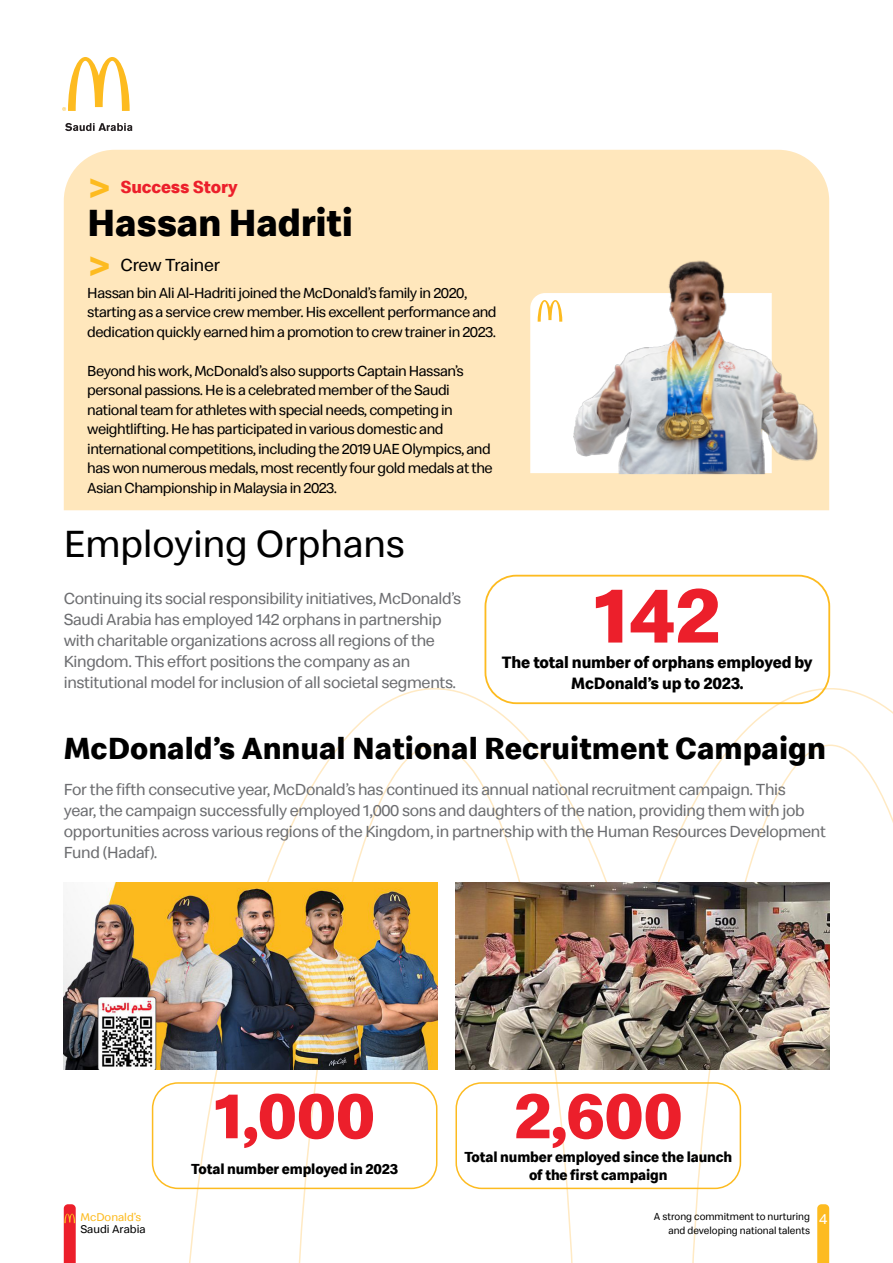
<style>
.page{position:relative;width:893px;height:1263px;background:#fff}
.page>*{position:absolute;margin:0;border:0;box-sizing:border-box;transform-origin:0 0}
.t1{font:700 80.7px "Speedee Arabic";color:#ec1f2b}
.t2{font:700 66.75px "Speedee Arabic";color:#ec1f2b}
.t3{font:700 42px "Speedee Arabic";color:#fdbb20}
.t4{font:39px "Speedee Arabic";color:#000}
.t5{font:700 39px "Speedee Arabic";letter-spacing:-.01em;color:#000}
.t6{font:700 31.5px "Speedee Arabic";color:#000}
.t7{font:700 18px "Speedee Arabic";letter-spacing:-.01em;color:#ec1f2b}
.t8{font:18px "Speedee Arabic";letter-spacing:-.01em;color:#000}
.t9{font:700 16.95px/20.4px "Speedee Arabic";letter-spacing:-.01em;color:#000;text-align:center}
.t10{font:16.5px/21px "Speedee Arabic";letter-spacing:-.02em;color:#6d6e71}
.t11{font:15px/19.5px "Speedee Arabic";letter-spacing:-.03em;color:#000}
.t12{font:700 15px/18px "Speedee Arabic";letter-spacing:-.01em;color:#000;text-align:center}
.t13{font:15px "Speedee Arabic";color:#fff}
.t14{font:11.55px "Speedee Arabic";color:#000}
.t15{font:11.55px "Speedee Arabic";color:#fdbb20}
.t16{font:10.5px/13.5px "Speedee Arabic";color:#000;text-align:right}
</style>
<div class="page">
<svg style="left:180px;top:689px;width:713px;height:574px"></svg>
<svg style="left:64px;top:1204px;width:12px;height:59px"></svg>
<svg style="left:817px;top:1204px;width:12px;height:59px"></svg>
<svg style="left:62px;top:57px;width:68px;height:54px"></svg>
<svg style="left:65px;top:123px;width:67px;height:8px"></svg>
<div style="left:64px;top:150px;width:765px;height:360px;background:#ffe7bc"></div>
<svg style="left:530px;top:293px;width:23px;height:180px"></svg>
<img style="left:553px;top:233px;width:265px;height:241px">
<div style="left:484px;top:575px;width:346px;height:129px;border:2px solid #fdbb20;border-radius:31px"></div>
<img style="left:64px;top:883px;width:373px;height:186px">
<img style="left:455px;top:883px;width:374px;height:186px">
<div style="left:152px;top:1082px;width:285px;height:107px;border:2px solid #fdbb20;border-radius:26px"></div>
<div style="left:455px;top:1082px;width:286px;height:107px;border:2px solid #fdbb20;border-radius:26px"></div>
<h3 class="t3" style="left:87px;top:163px;width:26px">&gt;</h3>
<h3 class="t5" style="left:87px;top:200px;width:267px">Hassan Hadriti</h3>
<p class="t8" style="left:120px;top:254px;width:101px">Crew Trainer</p>
<p class="t7" style="left:120px;top:176px;width:119px">Success Story</p>
<h3 class="t3" style="left:87px;top:241px;width:26px">&gt;</h3>
<p class="t11" style="left:87px;top:283px;width:411px">Hassan bin Ali Al-Hadriti joined the McDonalds’ family in 2020, starting as a service crew member. His excellent performance and dedication quickly earned him a promotion to crew trainer in 2023.</p>
<p class="t11" style="left:87px;top:361px;width:407px">Beyond his work, McDonalds’ also supports Captain Hassans’ personal passions. He is a celebrated member of the Saudi national team for athletes with special needs, competing in weightlifting. He has participated in various domestic and international competitions, including the 2019 UAE Olympics, and has won numerous medals, most recently four gold medals at the Asian Championship in Malaysia in 2023.</p>
<h3 class="t4" style="left:64px;top:521px;width:343px">Employing Orphans</h3>
<p class="t10" style="left:64px;top:587px;width:399px">Continuing its social responsibility initiatives, McDonalds’ Saudi Arabia has employed 142 orphans in partnership with charitable organizations across all regions of the Kingdom. This effort positions the company as an institutional model for inclusion of all societal segments.</p>
<h1 class="t1" style="left:594px;top:567px;width:128px">142</h1>
<p class="t9" style="left:502px;top:652px;width:312px">The total number of orphans employed by<br>McDonald s’ up to 2023.</p>
<h3 class="t6" style="left:64px;top:730px;width:764px">McDonald s’ Annual National Recruitment Campaign</h3>
<p class="t10" style="left:64px;top:779px;width:764px">For the fifth consecutive year, McDonalds’ has continued its annual national recruitment campaign. This<br>year, the campaign successfully employed 1,000 sons and daughters of the nation, providing them with job opportunities across various regions of the Kingdom in, partnership with the Human Resources Development Fund (Hadaf .(</p>
<h2 class="t2" style="left:214px;top:1076px;width:162px">1,000</h2>
<p class="t12" style="left:191px;top:1159px;width:208px">Total number employed in 2023</p>
<h2 class="t2" style="left:514px;top:1076px;width:170px">2,600</h2>
<p class="t12" style="left:464px;top:1148px;width:269px">Total number employed since the launch of the first campaign</p>
<p class="t15" style="left:80px;top:1210px;width:62px">McDonalds’</p>
<p class="t14" style="left:80px;top:1222px;width:67px">Saudi Arabia</p>
<p class="t16" style="left:654px;top:1210px;width:158px">A strong commitment to nurturing and developing national talents</p>
<p class="t13" style="left:819px;top:1210px;width:10px">4</p>
</div>
